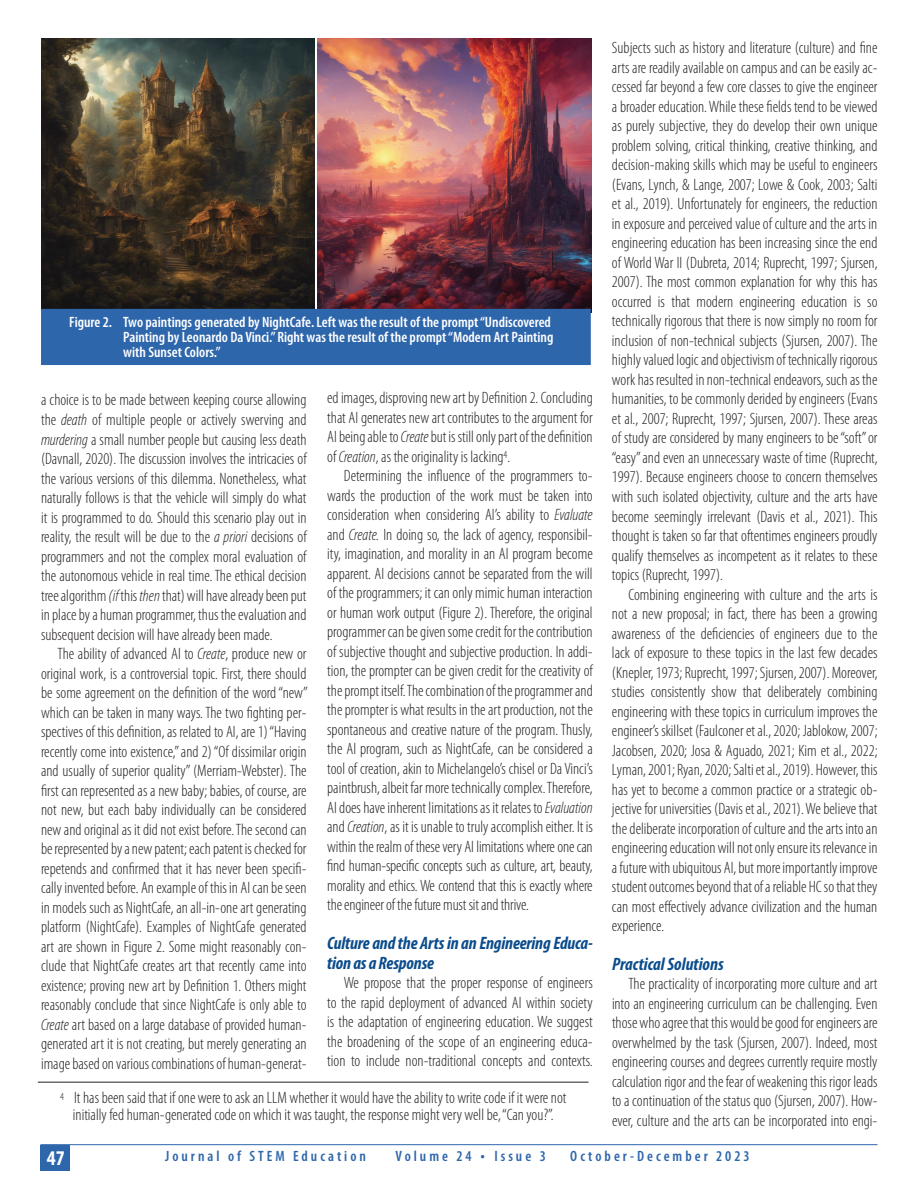
<style>
.page{position:relative;width:918px;height:1188px;background:#fff}
.page>*{position:absolute;margin:0;border:0;box-sizing:border-box;transform-origin:0 0}
.t1{font:700 condensed 21px "Myriad Pro";color:#fff}
.t2{font:italic 700 condensed 18px/19.5px "Myriad Pro";letter-spacing:-.01em;color:#0b4c8c}
.t3{font:300 condensed 16.5px/19.5px "Myriad Pro";color:#231f20;text-align:justify}
.t4{font:600 condensed 15px/15px "Myriad Pro";color:#fff}
.t5{font:600 condensed 15px "Myriad Pro";letter-spacing:.2em;color:#2e66ac}
.s1{font-style:italic}
.s2{font-size:16.5px}
</style>
<div class="page">
<hr style="left:40px;top:1144px;width:838px;height:1px;background:#2e66ac">
<div style="left:40px;top:1145px;width:30px;height:26px;background:#2e66ac"></div>
<img style="left:41px;top:39px;width:274px;height:270px">
<img style="left:318px;top:39px;width:274px;height:274px">
<div style="left:41px;top:309px;width:550px;height:56px;background:#2e66ac"></div>
<hr style="left:38px;top:1082px;width:551px;height:1px;background:#231f20">
<p class="t4" style="left:123px;top:314px;width:432px;text-indent:-54px">Figure 2. Two paintings generated by NightCafe. Left was the result of the prompt “Undiscovered<br>Painting by Leonardo Da Vinci.” Right was the result of the prompt “Modern Art Painting with Sunset Colors.”</p>
<p class="t3" style="left:41px;top:390px;width:267px">a choice is to be made between keeping course allowing the <span class="s1">death</span> of multiple people or actively swerving and <span class="s1">murdering</span> a small number people but causing less death (Davnall, 2020). The discussion involves the intricacies of the various versions of this dilemma. Nonetheless, what naturally follows is that the vehicle will simply do what it is programmed to do. Should this scenario play out in reality, the result will be due to the <span class="s1">a priori</span> decisions of programmers and not the complex moral evaluation of the autonomous vehicle in real time. The ethical decision tree algorithm <span class="s1">(if</span> this <span class="s1">then</span> that) will have already been put in place by a human programmer, thus the evaluation and subsequent decision will have already been made.</p>
<p class="t3" style="left:41px;top:644px;width:268px;text-indent:16px">The ability of advanced AI to <span class="s1">Create</span>, produce new or original work, is a controversial topic. First, there should be some agreement on the definition of the word “new” which can be taken in many ways. The two fighting per&shy;spectives of this definition, as related to AI, are 1) “Having recently come into existence,” and 2) “Of dissimilar origin and usually of superior quality” (Merriam-Webster). The first can represented as a new baby; babies, of course, are not new, but each baby individually can be considered new and original as it did not exist before. The second can be represented by a new patent; each patent is checked for repetends and confirmed that it has never been specifi&shy;cally invented before. An example of this in AI can be seen in models such as NightCafe, an all-in-one art generating platform (NightCafe). Examples of NightCafe generated art are shown in Figure 2. Some might reasonably con&shy;clude that NightCafe creates art that recently came into existence; proving new art by Definition 1. Others might reasonably conclude that since NightCafe is only able to <span class="s1">Create</span> art based on a large database of provided human&shy;generated art it is not creating, but merely generating an image based on various combinations of human-generat-</p>
<p class="t3" style="left:327px;top:388px;width:267px">ed images, disproving new art by Definition 2. Concluding that AI generates new art contributes to the argument for AI being able to <span class="s1">Create</span> but is still only part of the definition of <span class="s1">Creation</span>, as the originality is lacking<sup>4</sup>.</p>
<p class="t3" style="left:327px;top:466px;width:267px;text-indent:16px">Determining the influence of the programmers to&shy;wards the production of the work must be taken into consideration when considering AI’s ability to <span class="s1">Evaluate </span>and <span class="s1">Create.</span> In doing so, the lack of agency, responsibil&shy;ity, imagination, and morality in an AI program become apparent. AI decisions cannot be separated from the will of the programmers; it can only mimic human interaction or human work output (Figure 2). Therefore, the original programmer can be given some credit for the contribution of subjective thought and subjective production. In addi&shy;tion, the prompter can be given credit for the creativity of the prompt itself. The combination of the programmer and the prompter is what results in the art production, not the spontaneous and creative nature of the program. Thusly, the AI program, such as NightCafe, can be considered a tool of creation, akin to Michelangelo’s chisel or Da Vinci’s paintbrush, albeit far more technically complex. Therefore, AI does have inherent limitations as it relates to <span class="s1">Evaluation </span>and <span class="s1">Creation</span>, as it is unable to truly accomplish either. It is within the realm of these very AI limitations where one can find human-specific concepts such as culture, art, beauty, morality and ethics. We contend that this is exactly where the engineer of the future must sit and thrive.</p>
<p class="t2" style="left:327px;top:933px;width:267px">Culture and the Arts in an Engineering Educa&shy;tion as a Response</p>
<p class="t3" style="left:327px;top:973px;width:267px;text-indent:16px">We propose that the proper response of engineers to the rapid deployment of advanced AI within society is the adaptation of engineering education. We suggest the broadening of the scope of an engineering educa&shy;tion to include non-traditional concepts and contexts.</p>
<p class="t3" style="left:60px;top:1089px;width:508px;line-height:16.5px;text-align:center"><sup>4</sup> It has been said that if one were to ask an LLM whether it would have the ability to write code if it were not initially fed human-generated code on which it was taught, the response might very well be, “Can you?”.</p>
<p class="t3" style="left:612px;top:38px;width:267px">Subjects such as history and literature (culture) and fine arts are readily available on campus and can be easily ac&shy;cessed far beyond a few core classes to give the engineer a broader education. While these fields tend to be viewed as purely subjective, they do develop their own unique problem solving, critical thinking, creative thinking, and decision-making skills which may be useful to engineers (Evans, Lynch, &amp; Lange, 2007; Lowe &amp; Cook, 2003; Salti et al., 2019). Unfortunately for engineers, the reduction in exposure and perceived value of culture and the arts in engineering education has been increasing since the end of World War II (Dubreta, 2014; Ruprecht, 1997; Sjursen, 2007). The most common explanation for why this has occurred is that modern engineering education is so technically rigorous that there is now simply no room for inclusion of non-technical subjects (Sjursen, 2007). The highly valued logic and objectivism of technically rigorous work has resulted in non-technical endeavors, such as the humanities, to be commonly derided by engineers (Evans et al., 2007; Ruprecht, 1997; Sjursen, 2007). These areas of study are considered by many engineers to be “soft” or “easy” and even an unnecessary waste of time (Ruprecht, 1997). Because engineers choose to concern themselves with such isolated objectivity, culture and the arts have become seemingly irrelevant (Davis et al., 2021). This thought is taken so far that oftentimes engineers proudly qualify themselves as incompetent as it relates to these topics (Ruprecht, 1997).</p>
<p class="t3" style="left:612px;top:584px;width:267px;text-indent:16px">Combining engineering with culture and the arts is not a new proposal; in fact, there has been a growing awareness of the deficiencies of engineers due to the lack of exposure to these topics in the last few decades (Knepler, 1973; Ruprecht, 1997; Sjursen, 2007). Moreover, studies consistently show that deliberately combining engineering with these topics in curriculum improves the engineer’s skillset (Faulconer et al., 2020; Jablokow, 2007; Jacobsen, 2020; Josa &amp; Aguado, 2021; Kim et al., 2022; Lyman, 2001; Ryan, 2020; Salti et al., 2019). However, this has yet to become a common practice or a strategic ob&shy;jective for universities (Davis et al., 2021). We believe that the deliberate incorporation of culture and the arts into an engineering education will not only ensure its relevance in a future with ubiquitous AI, but more importantly improve student outcomes beyond that of a reliable HC so that they can most effectively advance civilization and the human experience.</p>
<p class="t2" style="left:612px;top:954px;width:113px">Practical Solutions</p>
<p class="t3" style="left:612px;top:974px;width:267px;text-indent:16px">The practicality of incorporating more culture and art into an engineering curriculum can be challenging. Even those who agree that this would be good for engineers are overwhelmed by the task (Sjursen, 2007). Indeed, most engineering courses and degrees currently require mostly calculation rigor and the fear of weakening this rigor leads to a continuation of the status quo (Sjursen, 2007). How&shy;ever, culture and the arts can be incorporated into engi-</p>
<p class="t1" style="left:47px;top:1145px;width:19px">47</p>
<p class="t5" style="left:165px;top:1147px;width:202px">Journal of STEM Education</p>
<p class="t5" style="left:396px;top:1147px;width:152px">Volume 24 <span class="s2">•</span> Issue 3</p>
<p class="t5" style="left:570px;top:1147px;width:181px">October-December 2023</p>
</div>
